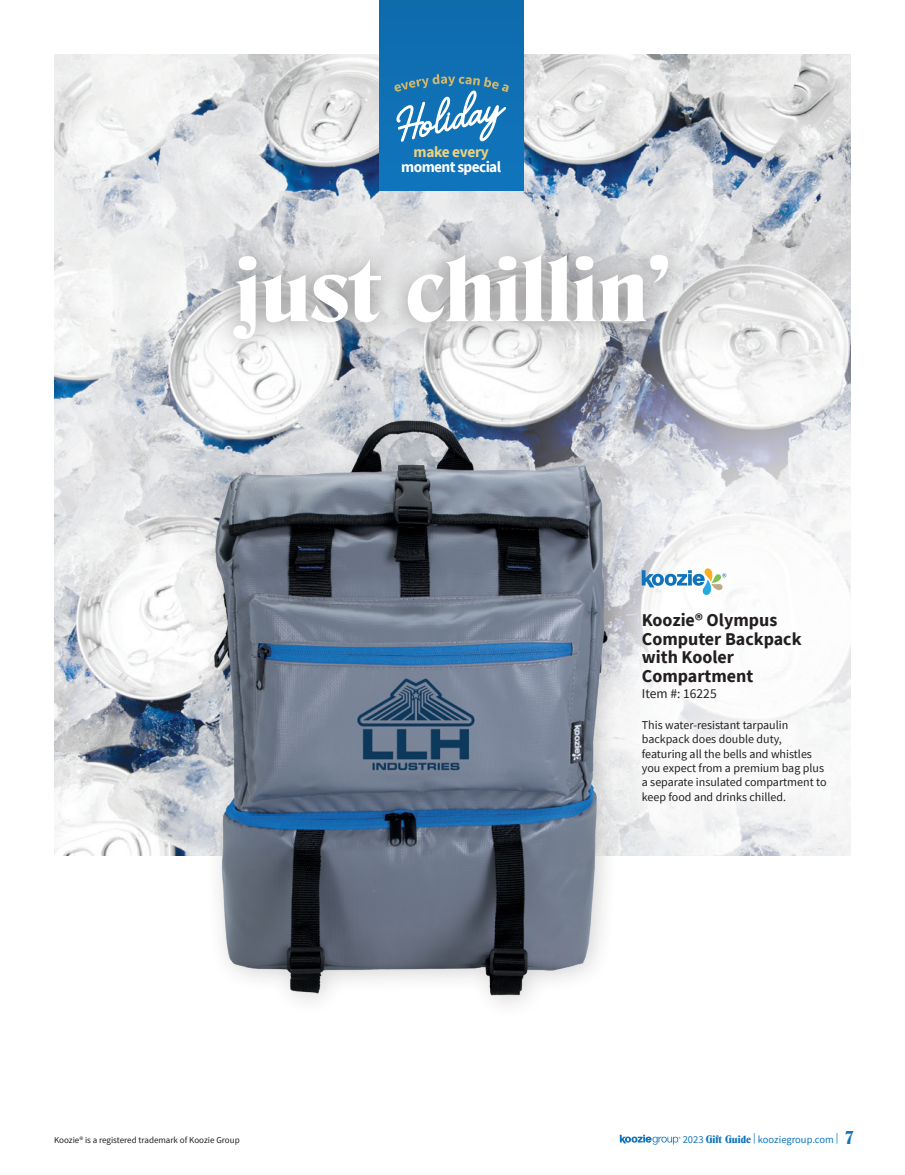
<style>
.page{position:relative;width:905px;height:1175px;background:#fff}
.page>*{position:absolute;margin:0;border:0;box-sizing:border-box;transform-origin:0 0}
.t1{font:800 90px "Denver TS";color:#fff}
.t2{font:700 18px/18.6px "Source Sans Pro";color:#231f20}
.t3{font:700 15.3px/15.3px "Source Sans Pro";letter-spacing:-.04em;color:#fff;text-align:center}
.t4{font:13.5px "Source Sans Pro";color:#231f20}
.Romance_Copy{font:12px/14.4px "Source Sans Pro";color:#231f20}
.t5{font:10.5px "Source Sans Pro";color:#1074bc}
.t6{font:9px "Source Sans Pro";color:#231f20}
.s1{color:#eed27e}
.s2{font-family:"Denver TS";font-weight:800}
.s3{font-size:10.65px}
.s4{font-family:"Denver TS";font-weight:800;font-size:18px}
</style>
<div class="page">
<svg style="left:619px;top:1134px;width:61px;height:10px"></svg>
<img style="left:54px;top:54px;width:796px;height:801px">
<div style="left:209px;top:231px;width:483px;height:132px;background:#231f20;opacity:.5"></div>
<div style="left:379px;top:0;width:144px;height:190px;background:#106fb2"></div>
<svg style="left:394px;top:74px;width:114px;height:68px"></svg>
<img style="left:196px;top:405px;width:433px;height:599px">
<div style="left:616px;top:588px;width:234px;height:239px;background:#fff"></div>
<svg style="left:641px;top:568px;width:85px;height:27px"></svg>
<p class="t3" style="left:401px;top:144px;width:101px"><span class="s1">make every </span>moment special</p>
<p class="t1" style="left:235px;top:236px;width:436px">just chillin’</p>
<p class="t6" style="left:54px;top:1134px;width:187px">Koozie® is a registered trademark of Koozie Group</p>
<p class="t2" style="left:642px;top:610px;width:161px">Koozie® Olympus<br>Computer Backpack with Kooler<br>Compartment</p>
<p class="t4" style="left:642px;top:685px;width:76px">Item #: 16225</p>
<p class="Romance_Copy" style="left:642px;top:717px;width:186px">This water-resistant tarpaulin backpack does double duty, featuring all the bells and whistles you expect from a premium bag plus a separate insulated compartment to keep food and drinks chilled.</p>
<p class="t5" style="left:682px;top:1132px;width:173px">2023 <span class="s2">Gift Guide</span> | kooziegroup.com <span class="s3">|</span> <span class="s4">7</span></p>
</div>
